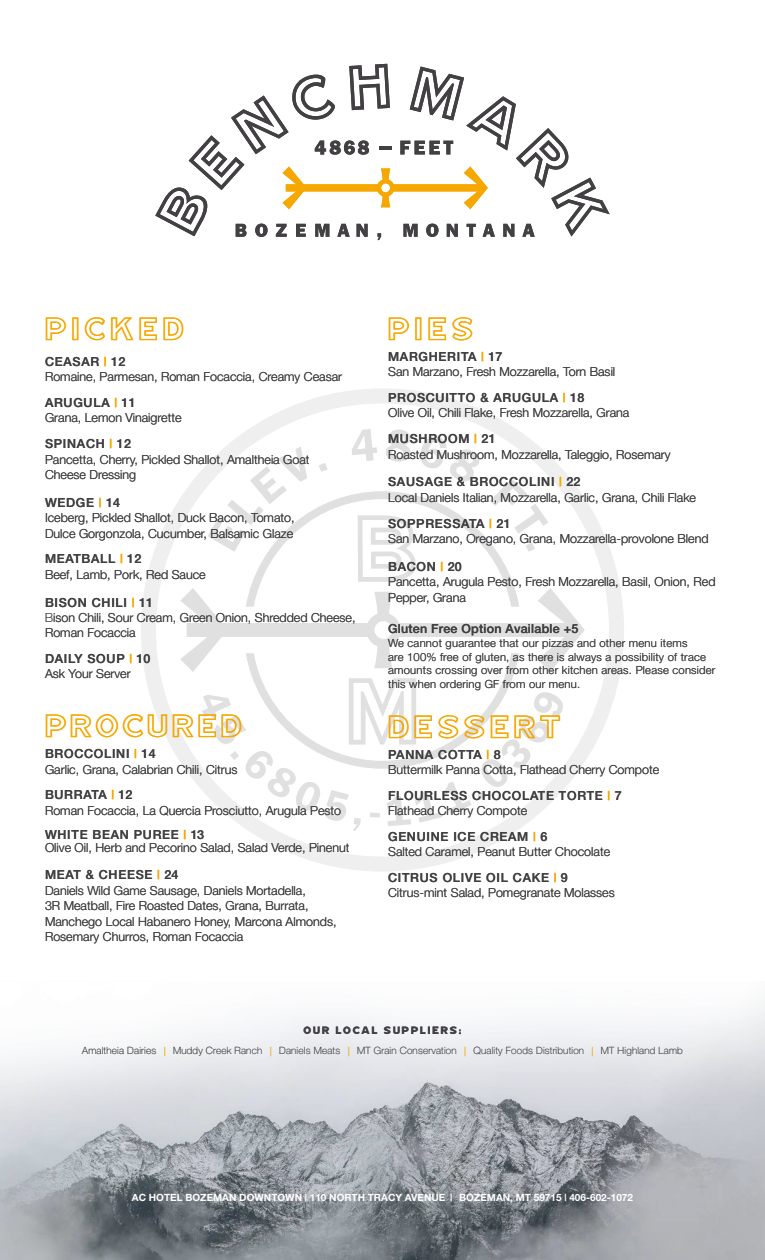
<style>
.page{position:relative;width:765px;height:1260px;background:#fff}
.page>*{position:absolute;margin:0;border:0;box-sizing:border-box;transform-origin:0 0}
.t1{font:30px "HWT Republic Gothic Outline";letter-spacing:.16em;color:#f6a800}
.t2{font:30px "HWT Republic Gothic Outline";letter-spacing:.13em;color:#f6a800}
.t3{font:300 12.5px/15.4px "Helvetica Neue";color:#424042}
.t4{font:500 12.5px "Helvetica Neue";letter-spacing:.06em;color:#424042}
.t5{font:500 12.5px "Helvetica Neue";letter-spacing:.02em;color:#424042}
.t6{font:300 11.25px/13.8px "Helvetica Neue";letter-spacing:.02em;color:#424042}
.t7{font:100 10px "Helvetica Neue";letter-spacing:.02em;color:#424042}
.t8{font:700 10px "Helvetica Neue";color:#fff}
.t9{font:10px "HWT Republic Gothic Solid";letter-spacing:.2em;color:#424042}
.s1{color:#f6a800}
.s2{font-weight:100}
.s3{font-size:12.5px;color:#f6a800}
</style>
<div class="page">
<img style="left:0;top:1003px;width:765px;height:257px">
<svg style="left:141px;top:389px;width:483px;height:482px"></svg>
<svg style="left:180px;top:429px;width:405px;height:402px"></svg>
<svg style="left:155px;top:64px;width:455px;height:176px"></svg>
<p class="t1" style="left:45px;top:310px;width:140px">PICKED</p>
<p class="t4" style="left:45px;top:354px;width:82px">CEASAR <span class="s1">|</span> 12</p>
<p class="t3" style="left:45px;top:369px;width:299px">Romaine, Parmesan, Roman Focaccia, Creamy Ceasar</p>
<p class="t4" style="left:45px;top:395px;width:92px">ARUGULA <span class="s1">|</span> 11</p>
<p class="t3" style="left:45px;top:410px;width:138px">Grana, Lemon Vinaigrette</p>
<p class="t4" style="left:45px;top:436px;width:87px">SPINACH <span class="s1">|</span> 12</p>
<p class="t3" style="left:45px;top:451px;width:266px">Pancetta, Cherry, Pickled Shallot, Amaltheia Goat</p>
<p class="t3" style="left:45px;top:467px;width:93px">Cheese Dressing</p>
<p class="t4" style="left:45px;top:495px;width:77px">WEDGE <span class="s1">|</span> 14</p>
<p class="t3" style="left:45px;top:510px;width:251px">Iceberg, Pickled Shallot, Duck Bacon, Tomato,</p>
<p class="t3" style="left:45px;top:525px;width:250px">Dulce Gorgonzola, Cucumber, Balsamic Glaze</p>
<p class="t4" style="left:45px;top:551px;width:98px">MEATBALL <span class="s1">|</span> 12</p>
<p class="t3" style="left:45px;top:566px;width:162px">Beef, Lamb, Pork, Red Sauce</p>
<p class="t4" style="left:45px;top:595px;width:110px">BISON CHILI <span class="s1">|</span> 11</p>
<p class="t3" style="left:45px;top:610px;width:312px"><span class="s2">B</span>ison Chili, Sour Cream, Green Onion, Shredded Cheese,</p>
<p class="t3" style="left:45px;top:625px;width:92px">Roman Focaccia</p>
<p class="t4" style="left:45px;top:651px;width:107px">DAILY SOUP <span class="s1">|</span> 10</p>
<p class="t3" style="left:45px;top:666px;width:87px">Ask Your Server</p>
<p class="t2" style="left:45px;top:707px;width:198px">PROCURED</p>
<p class="t4" style="left:45px;top:746px;width:112px">BROCCOLINI <span class="s1">|</span> 14</p>
<p class="t3" style="left:45px;top:761px;width:194px">Garlic, Grana, Calabrian Chili, Citrus</p>
<p class="t4" style="left:45px;top:788px;width:89px">BURRATA <span class="s1">|</span> 12</p>
<p class="t3" style="left:45px;top:802px;width:298px">Roman Focaccia, La Quercia Prosciutto, Arugula Pesto</p>
<p class="t4" style="left:45px;top:827px;width:161px">WHITE BEAN PUREE <span class="s1">|</span> 13</p>
<p class="t3" style="left:45px;top:839px;width:306px">Olive Oil, Herb and Pecorino Salad, Salad Verde, Pinenut</p>
<p class="t4" style="left:45px;top:868px;width:135px">MEAT &amp; CHEESE <span class="s1">|</span> 24</p>
<p class="t3" style="left:45px;top:882px;width:262px">Daniels Wild Game Sausage, Daniels Mortadella,</p>
<p class="t3" style="left:45px;top:898px;width:265px">3R Meatball, Fire Roasted Dates, Grana, Burrata,</p>
<p class="t3" style="left:45px;top:913px;width:293px">Manchego Local Habanero Honey, Marcona Almonds,</p>
<p class="t3" style="left:45px;top:929px;width:200px">Rosemary Churros, Roman Focaccia</p>
<p class="t3" style="left:291px;top:882px;width:6px">ll</p>
<p class="t1" style="left:388px;top:310px;width:86px">PIES</p>
<p class="t4" style="left:388px;top:349px;width:116px">MARGHERITA <span class="s1">|</span> 17</p>
<p class="t3" style="left:388px;top:364px;width:229px">San Marzano, Fresh Mozzarella, Torn Basil</p>
<p class="t4" style="left:388px;top:390px;width:198px">PROSCUITTO &amp; ARUGULA <span class="s1">|</span> 18</p>
<p class="t3" style="left:388px;top:405px;width:243px">Olive Oil, Chili Flake, Fresh Mozzarella, Grana</p>
<p class="t4" style="left:388px;top:431px;width:109px">MUSHROOM <span class="s1">|</span> 21</p>
<p class="t3" style="left:388px;top:446px;width:284px">Roasted Mushroom, Mozzarella, Taleggio, Rosemary</p>
<p class="t4" style="left:388px;top:475px;width:194px">SAUSAGE &amp; BROCCOLINI <span class="s1">|</span> 22</p>
<p class="t3" style="left:388px;top:489px;width:309px">Local Daniels Italian, Mozzarella, Garlic, Grana, Chili Flake</p>
<p class="t4" style="left:388px;top:516px;width:124px">SOPPRESSATA <span class="s1">|</span> 21</p>
<p class="t3" style="left:388px;top:531px;width:322px">San Marzano, Oregano, Grana, Mozzarella-provolone Blend</p>
<p class="t4" style="left:388px;top:559px;width:75px">BACON <span class="s1">|</span> 20</p>
<p class="t3" style="left:388px;top:574px;width:329px">Pancetta, Arugula Pesto, Fresh Mozzarella, Basil, Onion, Red<br>Pepper, Grana</p>
<p class="t5" style="left:388px;top:621px;width:192px">Gluten Free Option Available +5</p>
<p class="t6" style="left:388px;top:636px;width:329px">We cannot guarantee that our pizzas and other menu items<br>are 100% free of gluten, as there is always a possibility of trace amounts crossing over from other kitchen areas. Please consider this when ordering GF from our menu.</p>
<p class="t1" style="left:388px;top:708px;width:174px">DESSERT</p>
<p class="t4" style="left:388px;top:747px;width:114px">PANNA COTTA <span class="s1">|</span> 8</p>
<p class="t3" style="left:388px;top:762px;width:273px">Buttermilk Panna Cotta, Flathead Cherry Compote</p>
<p class="t4" style="left:388px;top:788px;width:235px">FLOURLESS CHOCOLATE TORTE <span class="s1">|</span> 7</p>
<p class="t3" style="left:388px;top:803px;width:141px">Flathead Cherry Compote</p>
<p class="t4" style="left:388px;top:829px;width:161px">GENUINE ICE CREAM <span class="s1">|</span> 6</p>
<p class="t3" style="left:388px;top:844px;width:224px">Salted Caramel, Peanut Butter Chocolate</p>
<p class="t4" style="left:388px;top:870px;width:181px">CITRUS OLIVE OIL CAKE <span class="s1">|</span> 9</p>
<p class="t3" style="left:388px;top:885px;width:228px">Citrus-mint Salad, Pomegranate Molasses</p>
<p class="t3" style="left:546px;top:489px;width:6px">ll</p>
<p class="t9" style="left:303px;top:1024px;width:160px">OUR LOCAL SUPPLIERS:</p>
<p class="t7" style="left:82px;top:1045px;width:602px">Amaltheia Dairies <span class="s3">|</span> Muddy Creek Ranch <span class="s3">|</span> Daniels Meats <span class="s3">|</span> MT Grain Conservation <span class="s3">|</span> Quality Foods Distribution <span class="s3">|</span> MT Highland Lamb</p>
<p class="t8" style="left:132px;top:1191px;width:503px">AC HOTEL BOZEMAN DOWNTOWN | 110 NORTH TRACY AVENUE | BOZEMAN, MT 59715 | 406-602-1072</p>
</div>
